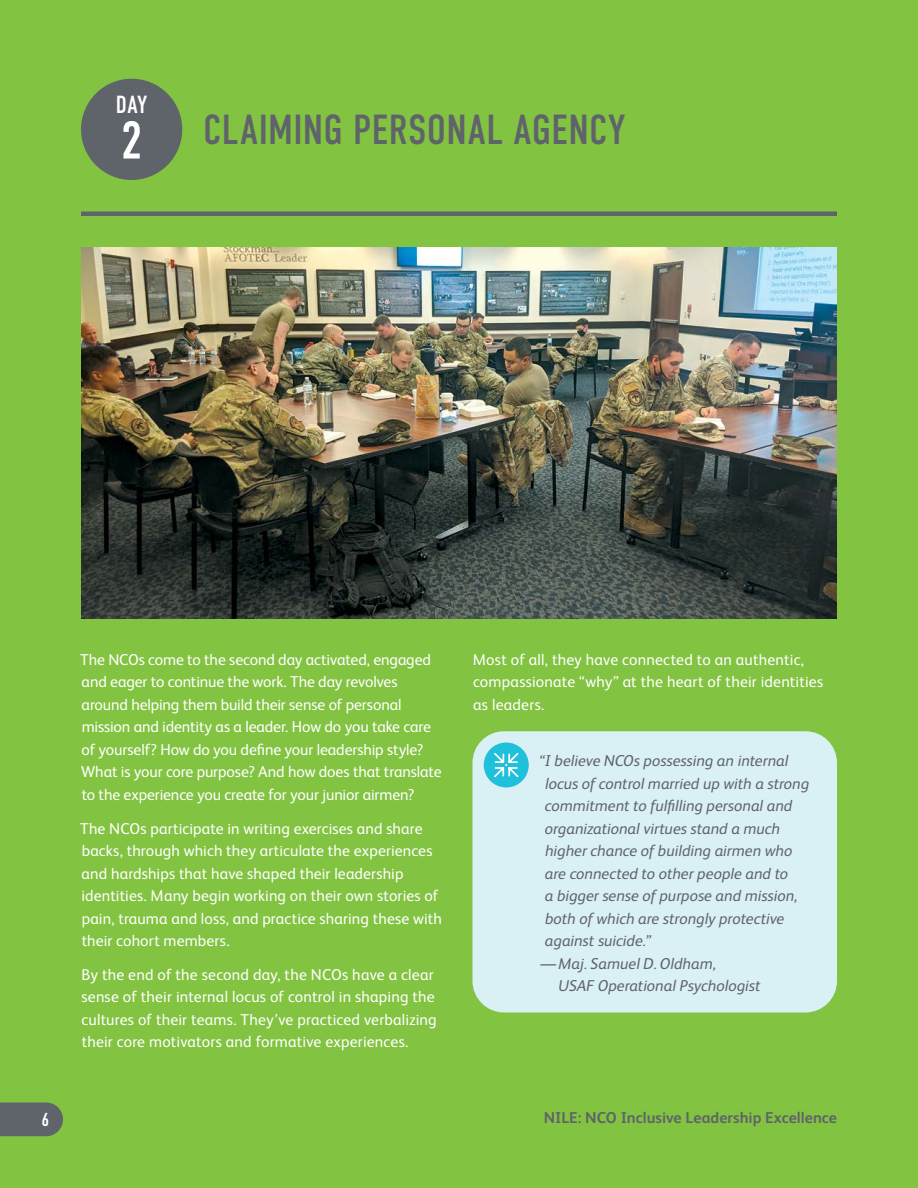
<style>
.page{position:relative;width:918px;height:1188px;background:#82c341}
.page>*{position:absolute;margin:0;border:0;box-sizing:border-box;transform-origin:0 0}
.t1{font:52.8px "DIN Condensed";color:#fff}
.t2{font:42px "DIN Condensed";letter-spacing:.01em;color:#5f636a}
.t3{font:24.75px "DIN Condensed";color:#fff}
.t4{font:18.75px "DIN Condensed";color:#fff}
.t5{font:15.75px/22.5px "FS Albert";letter-spacing:.005em;color:#fff}
.t6{font:italic 15.75px/22.5px "FS Albert";color:#5f636a}
.t7{font:700 15.75px "FS Albert";letter-spacing:.005em;color:#5f636a}
</style>
<div class="page">
<svg style="left:0;top:1102px;width:63px;height:34px;background:#616967"></svg>
<div style="left:472px;top:731px;width:365px;height:281px;background:#d9f0f5;border-radius:32px"></div>
<img style="left:81px;top:248px;width:756px;height:371px">
<div style="left:81px;top:79px;width:101px;height:101px;background:#5f636a;border-radius:50%"></div>
<hr style="left:81px;top:212px;width:756px;height:4px;background:#5f636a">
<div style="left:484px;top:742px;width:45px;height:46px;background:#1fc0db;border-radius:50%"></div>
<svg style="left:494px;top:752px;width:25px;height:26px"></svg>
<h3 class="t3" style="left:116px;top:91px;width:33px">DAY</h3>
<h1 class="t1" style="left:121px;top:111px;width:24px">2</h1>
<h2 class="t2" style="left:203px;top:106px;width:424px">CLAIMING PERSONAL AGENCY</h2>
<p class="t4" style="left:42px;top:1109px;width:9px">6</p>
<p class="t5" style="left:80px;top:647px;width:363px">The NCOs come to the second day activated, engaged and eager to continue the work. The day revolves around helping them build their sense of personal mission and identity as a leader. How do you take care of yourself? How do you define your leadership style?<br>What is your core purpose? And how does that translate to the experience you create for your junior airmen?</p>
<p class="t5" style="left:80px;top:816px;width:363px">The NCOs participate in writing exercises and share backs, through which they articulate the experiences and hardships that have shaped their leadership identities. Many begin working on their own stories of pain, trauma and loss, and practice sharing these with their cohort members.</p>
<p class="t5" style="left:81px;top:963px;width:357px">By the end of the second day, the NCOs have a clear sense of their internal locus of control in shaping the cultures of their teams. They’ve practiced verbalizing their core motivators and formative experiences.</p>
<p class="t5" style="left:473px;top:648px;width:352px">Most of all, they have connected to an authentic, compassionate “why” at the heart of their identities as leaders.</p>
<p class="t6" style="left:545px;top:749px;width:266px;text-indent:-6px">“I believe NCOs possessing an internal locus of control married up with a strong commitment to fulfilling personal and organizational virtues stand a much higher chance of building airmen who are connected to other people and to<br>a bigger sense of purpose and mission, both of which are strongly protective against suicide.”</p>
<p class="t6" style="left:559px;top:951px;width:203px;text-indent:-18px">— Maj. Samuel D. Oldham,<br>USAF Operational Psychologist</p>
<p class="t7" style="left:544px;top:1107px;width:295px">NILE: NCO Inclusive Leadership Excellence</p>
</div>
